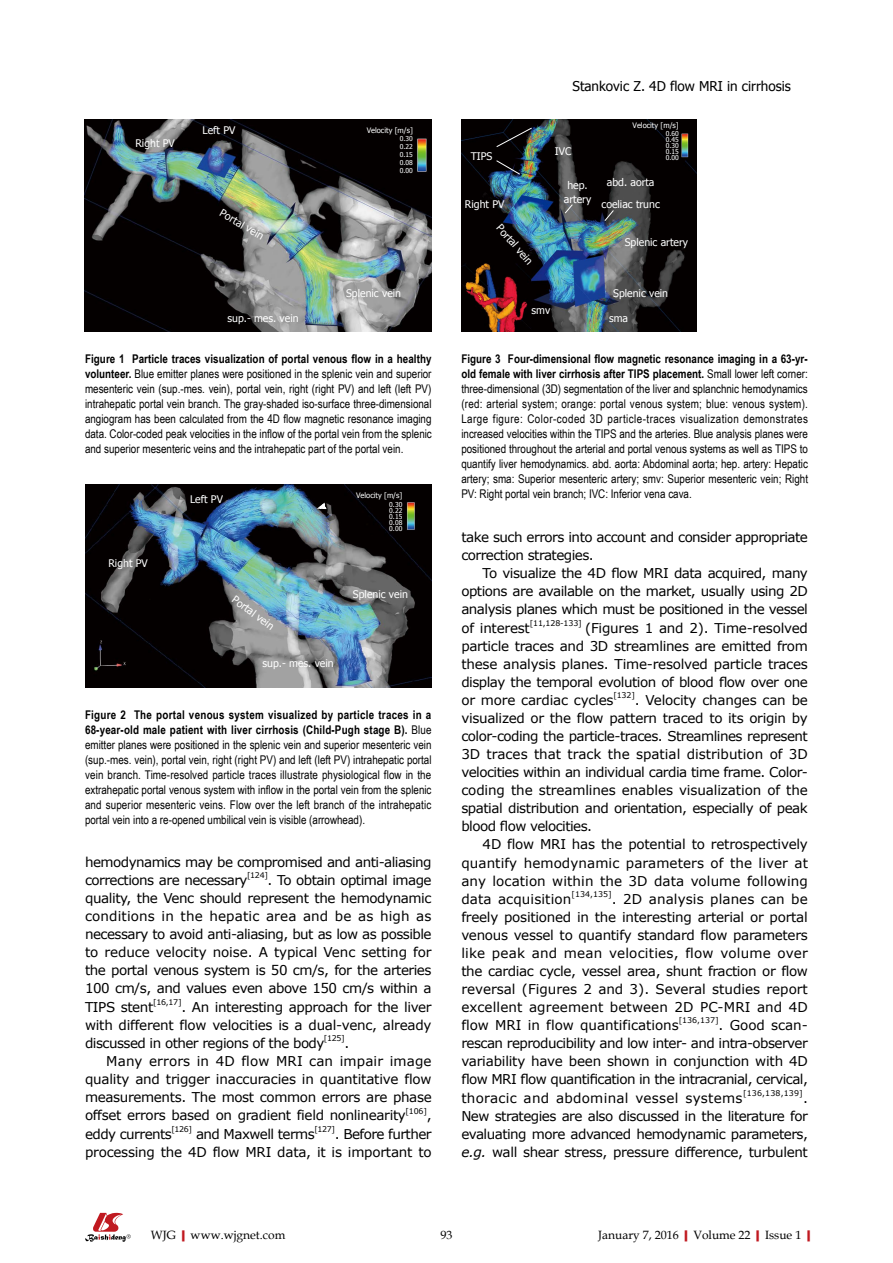
<style>
.page{position:relative;width:893px;height:1263px;background:#fff}
.page>*{position:absolute;margin:0;border:0;box-sizing:border-box;transform-origin:0 0}
.t1{font:13.5px/18.1px "Verdana";letter-spacing:-.03em;color:#000;text-align:justify}
.t2{font:13.5px "Verdana";letter-spacing:.01em;color:#000}
.t3{font:13.5px "Tahoma";color:#000}
.t4{font:12px/15px "Arial Narrow";color:#000;text-align:justify}
.t5{font:12px "Book Antiqua";color:#000}
.t6{font:10.5px/13.5px "Tahoma";color:#fff;text-align:center}
.t7{font:7.8px "Verdana";letter-spacing:-.02em;color:#000}
.t8{font:7.8px "Verdana";letter-spacing:.02em;color:#000}
.t9{font:7.5px "Tahoma";color:#fff}
.t10{font:6.75px/6px "Tahoma";color:#fff;text-align:justify}
.s1{font-weight:700}
.s2{font-style:italic}
.s3{font-weight:700;color:#c01920}
</style>
<div class="page">
<svg style="left:85px;top:1213px;width:46px;height:29px"></svg>
<img style="left:85px;top:119px;width:347px;height:212px">
<img style="left:461px;top:119px;width:235px;height:213px">
<svg style="left:496px;top:128px;width:36px;height:19px"></svg>
<svg style="left:496px;top:160px;width:24px;height:15px"></svg>
<svg style="left:564px;top:204px;width:9px;height:10px"></svg>
<svg style="left:604px;top:210px;width:10px;height:11px"></svg>
<img style="left:85px;top:485px;width:347px;height:202px">
<svg style="left:317px;top:500px;width:10px;height:11px"></svg>
<p class="t6" style="left:135px;top:136px;width:41px">Right PV</p>
<p class="t6" style="left:202px;top:123px;width:34px">Left PV</p>
<p class="t6" style="left:224px;top:206px;width:50px;rotate:30deg">Portal vein</p>
<p class="t6" style="left:227px;top:311px;width:73px">sup.- mes. vein</p>
<p class="t9" style="left:367px;top:125px;width:48px">Velocity [m/s]</p>
<p class="t10" style="left:400px;top:135px;width:15px;line-height:7.9px">0.30<br>0.22<br>0.15<br>0.08<br>0.00</p>
<p class="t6" style="left:346px;top:285px;width:56px">Splenic vein</p>
<p class="t6" style="left:471px;top:149px;width:23px">TIPS</p>
<p class="t6" style="left:465px;top:196px;width:41px">Right PV</p>
<p class="t6" style="left:504px;top:221px;width:50px;rotate:49deg">Portal vein</p>
<p class="t3" style="left:572px;top:77px;width:220px">Stankovic Z. 4D flow MRI in cirrhosis</p>
<p class="t9" style="left:632px;top:120px;width:48px">Velocity [m/s]</p>
<p class="t10" style="left:666px;top:130px;width:15px">0.60<br>0.45<br>0.30<br>0.15<br>0.00</p>
<p class="t6" style="left:555px;top:144px;width:18px">IVC</p>
<p class="t6" style="left:564px;top:178px;width:29px">hep. artery</p>
<p class="t6" style="left:601px;top:171px;width:60px;line-height:21.9px">abd. aorta coeliac trunc</p>
<p class="t6" style="left:625px;top:234px;width:65px">Splenic artery</p>
<p class="t6" style="left:531px;top:303px;width:20px">smv</p>
<p class="t6" style="left:613px;top:285px;width:56px">Splenic vein</p>
<p class="t6" style="left:609px;top:311px;width:21px">sma</p>
<p class="t4" style="left:85px;top:351px;width:348px"><span class="s1">Figure 1 Particle traces visualization of portal venous flow in a healthy volunteer.</span> Blue emitter planes were positioned in the splenic vein and superior mesenteric vein (sup.-mes. vein), portal vein, right (right PV) and left (left PV) intrahepatic portal vein branch. The gray-shaded iso-surface three-dimensional angiogram has been calculated from the 4D flow magnetic resonance imaging data. Color-coded peak velocities in the inflow of the portal vein from the splenic and superior mesenteric veins and the intrahepatic part of the portal vein.</p>
<p class="t4" style="left:461px;top:351px;width:348px"><span class="s1">Figure 3 Four-dimensional flow magnetic resonance imaging in a 63-yr&shy;old female with liver cirrhosis after TIPS placement.</span> Small lower left corner: three-dimensional (3D) segmentation of the liver and splanchnic hemodynamics (red: arterial system; orange: portal venous system; blue: venous system).<br>Large figure: Color-coded 3D particle-traces visualization demonstrates increased velocities within the TIPS and the arteries. Blue analysis planes were positioned throughout the arterial and portal venous systems as well as TIPS to quantify liver hemodynamics. abd. aorta: Abdominal aorta; hep. artery: Hepatic artery; sma: Superior mesenteric artery; smv: Superior mesenteric vein; Right PV: Right portal vein branch; IVC: Inferior vena cava.</p>
<p class="t9" style="left:356px;top:491px;width:48px">Velocity [m/s]</p>
<p class="t10" style="left:389px;top:501px;width:15px">0.30<br>0.22<br>0.15<br>0.08<br>0.00</p>
<p class="t6" style="left:190px;top:492px;width:34px">Left PV</p>
<p class="t1" style="left:461px;top:528px;width:348px">take such errors into account and consider appropriate correction strategies.</p>
<p class="t1" style="left:461px;top:564px;width:348px;text-indent:21px">To visualize the 4D flow MRI data acquired, many options are available on the market, usually using 2D analysis planes which must be positioned in the vessel of interest</p>
<p class="t6" style="left:108px;top:556px;width:41px">Right PV</p>
<p class="t6" style="left:353px;top:587px;width:56px">Splenic vein</p>
<p class="t6" style="left:238px;top:592px;width:50px;rotate:36deg">Portal vein</p>
<p class="t7" style="left:530px;top:617px;width:54px">[11,128-133]</p>
<p class="t1" style="left:461px;top:618px;width:348px;text-indent:124px">(Figures 1 and 2). Time-resolved particle traces and 3D streamlines are emitted from these analysis planes. Time-resolved particle traces display the temporal evolution of blood flow over one or more cardiac cycles</p>
<p class="t6" style="left:263px;top:655px;width:73px">sup.- mes. vein</p>
<p class="t7" style="left:613px;top:690px;width:23px">[132]</p>
<p class="t1" style="left:461px;top:691px;width:348px;text-indent:173px">. Velocity changes can be visualized or the flow pattern traced to its origin by color-coding the particle-traces. Streamlines represent 3D traces that track the spatial distribution of 3D velocities within an individual cardia time frame. Color&shy;coding the streamlines enables visualization of the spatial distribution and orientation, especially of peak blood flow velocities.</p>
<p class="t1" style="left:461px;top:835px;width:348px;text-indent:21px">4D flow MRI has the potential to retrospectively quantify hemodynamic parameters of the liver at any location within the 3D data volume following data acquisition</p>
<p class="t4" style="left:85px;top:707px;width:348px"><span class="s1">Figure 2 The portal venous system visualized by particle traces in a 68-year-old male patient with liver cirrhosis (Child-Pugh stage B).</span> Blue emitter planes were positioned in the splenic vein and superior mesenteric vein (sup.-mes. vein), portal vein, right (right PV) and left (left PV) intrahepatic portal vein branch. Time-resolved particle traces illustrate physiological flow in the extrahepatic portal venous system with inflow in the portal vein from the splenic and superior mesenteric veins. Flow over the left branch of the intrahepatic portal vein into a re-opened umbilical vein is visible (arrowhead).</p>
<p class="t1" style="left:85px;top:852px;width:348px">hemodynamics may be compromised and anti-aliasing corrections are necessary</p>
<p class="t7" style="left:247px;top:870px;width:22px">[124]</p>
<p class="t1" style="left:85px;top:870px;width:348px;text-indent:183px">. To obtain optimal image quality, the Venc should represent the hemodynamic conditions in the hepatic area and be as high as necessary to avoid anti-aliasing, but as low as possible to reduce velocity noise. A typical Venc setting for the portal venous system is 50 cm/s, for the arteries 100 cm/s, and values even above 150 cm/s within a TIPS stent</p>
<p class="t7" style="left:571px;top:889px;width:42px">[134,135]</p>
<p class="t1" style="left:461px;top:889px;width:348px;text-indent:151px">. 2D analysis planes can be freely positioned in the interesting arterial or portal venous vessel to quantify standard flow parameters like peak and mean velocities, flow volume over the cardiac cycle, vessel area, shunt fraction or flow reversal (Figures 2 and 3). Several studies report excellent agreement between 2D PC-MRI and 4D flow MRI in flow quantifications</p>
<p class="t7" style="left:153px;top:996px;width:30px">[16,17]</p>
<p class="t1" style="left:85px;top:997px;width:348px;text-indent:96px">. An interesting approach for the liver with different flow velocities is a dual-venc, already discussed in other regions of the body</p>
<p class="t7" style="left:679px;top:1015px;width:41px">[136,137]</p>
<p class="t1" style="left:461px;top:1016px;width:348px;text-indent:257px">. Good scan&shy;rescan reproducibility and low inter- and intra-observer variability have been shown in conjunction with 4D flow MRI flow quantification in the intracranial, cervical, thoracic and abdominal vessel systems</p>
<p class="t7" style="left:324px;top:1033px;width:22px">[125]</p>
<p class="t1" style="left:344px;top:1034px;width:6px">.</p>
<p class="t2" style="left:106px;top:1052px;width:327px">Many errors in 4D flow MRI can impair image</p>
<p class="t1" style="left:85px;top:1070px;width:348px">quality and trigger inaccuracies in quantitative flow</p>
<p class="t1" style="left:85px;top:1088px;width:348px">measurements. The most common errors are phase</p>
<p class="t1" style="left:85px;top:1106px;width:322px">offset errors based on gradient field nonlinearity</p>
<p class="t7" style="left:406px;top:1105px;width:23px">[106]</p>
<p class="t8" style="left:743px;top:1087px;width:61px">[136,138,139]</p>
<p class="t1" style="left:461px;top:1088px;width:348px;text-indent:342px">.<br>New strategies are also discussed in the literature for evaluating more advanced hemodynamic parameters, <span class="s2">e.g.</span> wall shear stress, pressure difference, turbulent</p>
<p class="t1" style="left:427px;top:1106px;width:6px">,</p>
<p class="t1" style="left:85px;top:1124px;width:88px">eddy currents</p>
<p class="t7" style="left:171px;top:1123px;width:22px">[126]</p>
<p class="t1" style="left:196px;top:1124px;width:120px">and Maxwell terms</p>
<p class="t7" style="left:314px;top:1123px;width:22px">[127]</p>
<p class="t1" style="left:85px;top:1124px;width:348px;text-align:right">. Before further<br>processing the 4D flow MRI data, it is important to</p>
<p class="t5" style="left:151px;top:1226px;width:136px">WJG<span class="s3">|</span>www.wjgnet.com</p>
<p class="t5" style="left:440px;top:1226px;width:13px">93</p>
<p class="t5" style="left:598px;top:1226px;width:219px">January 7, 2016<span class="s3">|</span>Volume 22<span class="s3">|</span>Issue 1<span class="s3">|</span></p>
</div>
